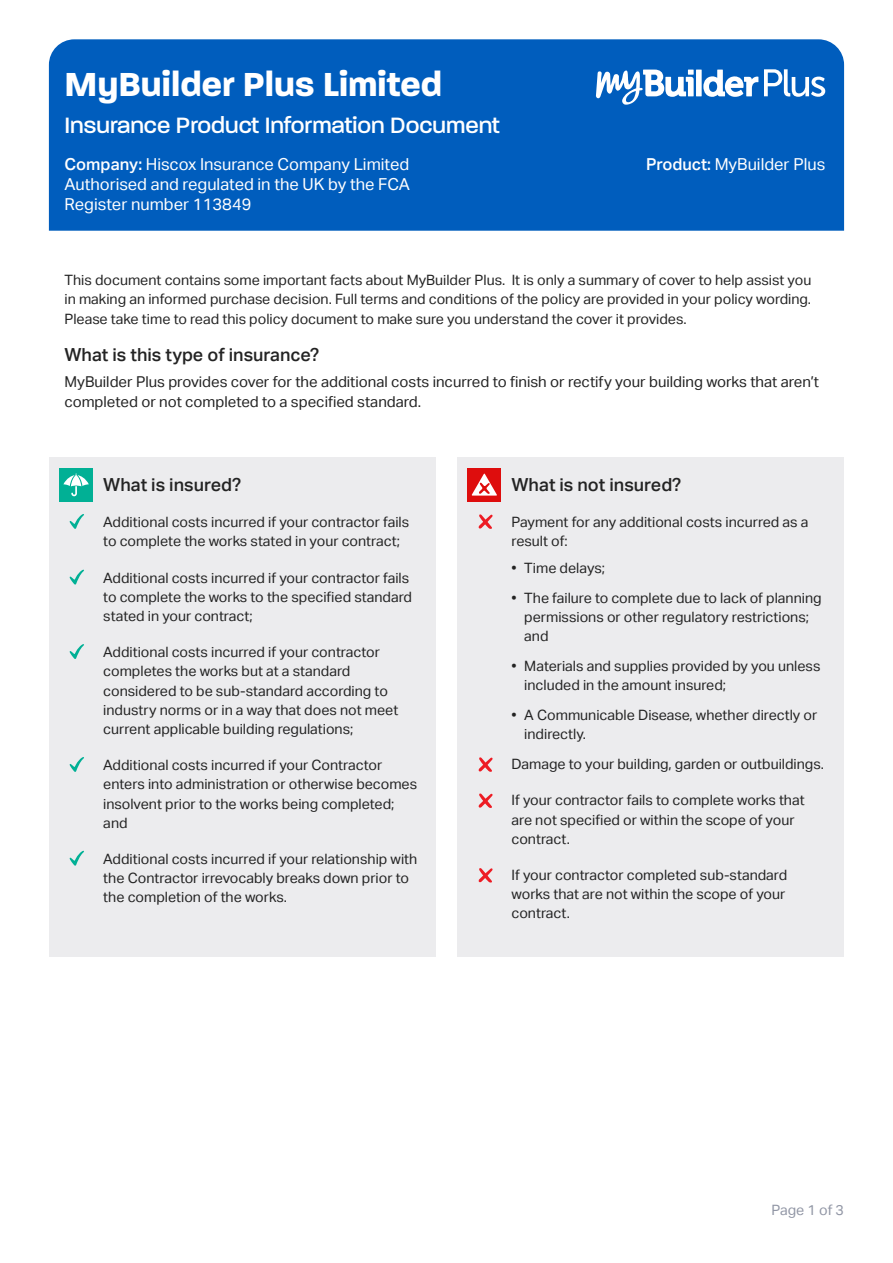
<style>
.page{position:relative;width:893px;height:1263px;background:#fff}
.page>*{position:absolute;margin:0;border:0;box-sizing:border-box;transform-origin:0 0}
.t1{font:700 36px "Paralucent";color:#fff}
.t2{font:500 24px "Paralucent";color:#fff}
.t3{font:500 18px "Aktiv Grotesk";color:#232323}
.t4{font:16.5px/19.8px "Aktiv Grotesk";color:#fff;text-align:justify}
.t5{font:15px/19.5px "Aktiv Grotesk";color:#232323}
.t6{font:14.25px/19.2px "Aktiv Grotesk";color:#232323}
.t7{font:14.25px "Aktiv Grotesk";color:#9196a5}
.s1{font-weight:500}
</style>
<div class="page">
<div style="left:49px;top:39px;width:795px;height:192px;background:#005dbd"></div>
<div style="left:49px;top:458px;width:387px;height:499px;background:#ececee"></div>
<div style="left:457px;top:458px;width:387px;height:499px;background:#ececee"></div>
<div style="left:60px;top:468px;width:33px;height:33px;background:#01b095"></div>
<svg style="left:63px;top:473px;width:26px;height:23px"></svg>
<div style="left:468px;top:468px;width:33px;height:33px;background:#de0d0d"></div>
<svg style="left:472px;top:473px;width:25px;height:23px"></svg>
<svg style="left:69px;top:514px;width:15px;height:15px"></svg>
<svg style="left:478px;top:514px;width:15px;height:15px"></svg>
<svg style="left:478px;top:757px;width:15px;height:15px"></svg>
<svg style="left:478px;top:793px;width:15px;height:15px"></svg>
<svg style="left:478px;top:868px;width:15px;height:15px"></svg>
<svg style="left:69px;top:569px;width:15px;height:16px"></svg>
<svg style="left:69px;top:644px;width:15px;height:15px"></svg>
<svg style="left:69px;top:757px;width:15px;height:15px"></svg>
<svg style="left:69px;top:850px;width:15px;height:16px"></svg>
<svg style="left:596px;top:69px;width:229px;height:36px"></svg>
<p class="t1" style="left:64px;top:63px;width:379px">MyBuilder Plus Limited</p>
<p class="t2" style="left:64px;top:112px;width:437px">Insurance Product Information Document</p>
<p class="t4" style="left:64px;top:155px;width:347px"><span class="s1">Company:</span> Hiscox Insurance Company Limited Authorised and regulated in the UK by the FCA Register number 113849</p>
<p class="t4" style="left:646px;top:155px;width:181px"><span class="s1">Product:</span> MyBuilder Plus</p>
<p class="t6" style="left:64px;top:271px;width:748px;text-align:justify">This document contains some important facts about MyBuilder Plus. It is only a summary of cover to help assist you in making an informed purchase decision. Full terms and conditions of the policy are provided in your policy wording.<br>Please take time to read this policy document to make sure you understand the cover it provides.</p>
<p class="t3" style="left:64px;top:344px;width:256px">What is this type of insurance?</p>
<p class="t5" style="left:64px;top:372px;width:756px">MyBuilder Plus provides cover for the additional costs incurred to finish or rectify your building works that aren’t completed or not completed to a specified standard.</p>
<p class="t3" style="left:103px;top:474px;width:139px">What is insured?</p>
<p class="t3" style="left:512px;top:474px;width:171px">What is not insured?</p>
<p class="t6" style="left:103px;top:513px;width:307px">Additional costs incurred if your contractor fails to complete the works stated in your contract;</p>
<p class="t6" style="left:103px;top:568px;width:310px">Additional costs incurred if your contractor fails to complete the works to the specified standard stated in your contract;</p>
<p class="t6" style="left:103px;top:643px;width:297px">Additional costs incurred if your contractor completes the works but at a standard considered to be sub-standard according to industry norms or in a way that does not meet current applicable building regulations;</p>
<p class="t6" style="left:103px;top:756px;width:315px">Additional costs incurred if your Contractor enters into administration or otherwise becomes insolvent prior to the works being completed; and</p>
<p class="t6" style="left:103px;top:849px;width:315px">Additional costs incurred if your relationship with the Contractor irrevocably breaks down prior to the completion of the works.</p>
<p class="t6" style="left:512px;top:513px;width:298px">Payment for any additional costs incurred as a result of:</p>
<p class="t6" style="left:512px;top:558px;width:95px">• Time delays;</p>
<p class="t6" style="left:524px;top:588px;width:299px;text-indent:-13px">• The failure to complete due to lack of planning permissions or other regulatory restrictions; and</p>
<p class="t6" style="left:524px;top:656px;width:298px;text-indent:-13px">• Materials and supplies provided by you unless included in the amount insured;</p>
<p class="t6" style="left:524px;top:706px;width:294px;text-indent:-13px">• A Communicable Disease, whether directly or indirectly.</p>
<p class="t6" style="left:512px;top:755px;width:314px">Damage to your building, garden or outbuildings.</p>
<p class="t6" style="left:512px;top:791px;width:295px">If your contractor fails to complete works that are not specified or within the scope of your contract.</p>
<p class="t6" style="left:512px;top:865px;width:277px">If your contractor completed sub-standard works that are not within the scope of your contract.</p>
<p class="t7" style="left:772px;top:1201px;width:74px">Page 1 of 3</p>
</div>
